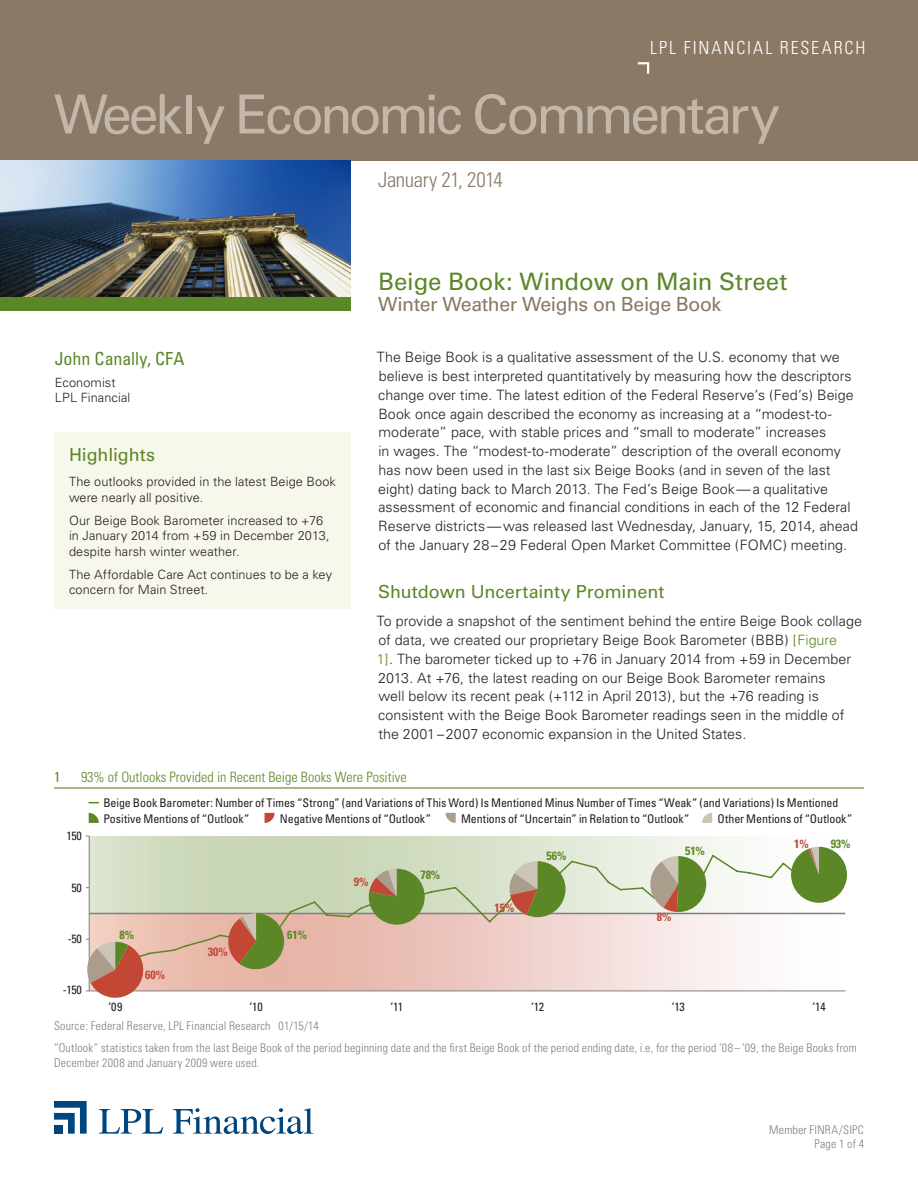
<style>
.page{position:relative;width:918px;height:1188px;background:#fff}
.page>*{position:absolute;margin:0;border:0;box-sizing:border-box;transform-origin:0 0}
.t1{font:54px "Univers";letter-spacing:-.06em;color:#c2b7a9}
.Headline{font:24px "Univers";letter-spacing:-.005em;color:#5c8727}
.Date{font:300 condensed 21px "Univers";letter-spacing:-.02em;color:#8a7966}
.Sub-Subhead{font:19.5px "Univers";letter-spacing:-.02em;color:#8a7966}
.Subhead{font:18px "Univers";letter-spacing:-.005em;color:#5c8727}
.t2{font:300 condensed 18px "Univers";letter-spacing:.11em;color:#fff}
.Author{font:condensed 18px "Univers";color:#5c8727}
.Body_Copy{font:300 14.25px/18.8px "Univers";color:#231f20}
.Chart_Title{font:300 condensed 14.25px "Univers";color:#5c8727}
.Chart_Title-2{font:condensed 14.25px "Univers";color:#5c8727}
.Sidebar_-_Body_Copy{font:300 12.75px/15.8px "Univers";letter-spacing:.005em;color:#231f20}
.Author-2{font:300 12.75px/15px "Univers";letter-spacing:.01em;color:#231f20}
.t3{font:condensed 12px/16.2px "Univers";letter-spacing:-.005em;color:#231f20}
.Disclosure{font:300 condensed 12px/15px "Univers";letter-spacing:.015em;color:#808083}
.Page_Footer{font:300 condensed 12px "Univers";letter-spacing:.015em;color:#808083}
.t4{font:700 condensed 12px "Univers";color:#5c8727}
.t5{font:700 condensed 12px "Univers";color:#c24735}
.s1{color:#5c8727}
</style>
<div class="page">
<svg style="left:99px;top:1109px;width:64px;height:25px"></svg>
<svg style="left:173px;top:1108px;width:140px;height:26px"></svg>
<svg style="left:54px;top:1101px;width:33px;height:33px"></svg>
<div style="left:54px;top:1125px;width:9px;height:9px;background:#00467e"></div>
<div style="left:0;top:0;width:918px;height:160px;background:#8a7966"></div>
<img style="left:0;top:160px;width:351px;height:137px">
<div style="left:0;top:297px;width:351px;height:13px;background:#5c8727"></div>
<svg style="left:637px;top:62px;width:13px;height:12px"></svg>
<div style="left:54px;top:432px;width:297px;height:177px;background:#f8f7eb"></div>
<hr style="left:54px;top:787px;width:810px;height:2px;background:#5c8727">
<svg style="left:88px;top:835px;width:758px;height:157px"></svg>
<svg style="left:265px;top:813px;width:10px;height:10px"></svg>
<svg style="left:446px;top:813px;width:10px;height:10px"></svg>
<svg style="left:702px;top:813px;width:10px;height:10px"></svg>
<svg style="left:89px;top:813px;width:10px;height:10px"></svg>
<svg style="left:86px;top:939px;width:61px;height:59px;background:#c78e7b"></svg>
<svg style="left:224px;top:913px;width:60px;height:56px;background:#9c8855"></svg>
<svg style="left:369px;top:869px;width:56px;height:56px;background:#879553"></svg>
<svg style="left:508px;top:861px;width:58px;height:56px;background:#9a9d6a"></svg>
<svg style="left:646px;top:856px;width:60px;height:56px;background:#a3a97d"></svg>
<svg style="left:791px;top:847px;width:56px;height:56px"></svg>
<p class="t2" style="left:650px;top:37px;width:217px">LPL FINANCIAL RESEARCH</p>
<h1 class="t1" style="left:54px;top:82px;width:728px">Weekly Economic Commentary</h1>
<p class="Date" style="left:378px;top:167px;width:126px">January 21, 2014</p>
<p class="Author" style="left:55px;top:348px;width:131px">John Canally, CFA</p>
<p class="Author-2" style="left:55px;top:375px;width:77px">Economist<br>LPL Financial</p>
<p class="Subhead" style="left:69px;top:444px;width:88px">Highlights</p>
<p class="Sidebar_-_Body_Copy" style="left:69px;top:474px;width:269px">The outlooks provided in the latest Beige Book were nearly all positive.</p>
<p class="Sidebar_-_Body_Copy" style="left:69px;top:512px;width:262px">Our Beige Book Barometer increased to +76 in January 2014 from +59 in December 2013, despite harsh winter weather.</p>
<p class="Sidebar_-_Body_Copy" style="left:69px;top:566px;width:265px">The Affordable Care Act continues to be a key concern for Main Street.</p>
<p class="Headline" style="left:378px;top:268px;width:411px">Beige Book: Window on Main Street</p>
<p class="Sub-Subhead" style="left:378px;top:292px;width:345px">Winter Weather Weighs on Beige Book</p>
<p class="Body_Copy" style="left:377px;top:348px;width:482px">The Beige Book is a qualitative assessment of the U.S. economy that we believe is best interpreted quantitatively by measuring how the descriptors change over time. The latest edition of the Federal Reserve’s (Fed’s) Beige Book once again described the economy as increasing at a “modest-to&shy;moderate” pace, with stable prices and “small to moderate” increases<br>in wages. The “modest-to-moderate” description of the overall economy has now been used in the last six Beige Books (and in seven of the last eight) dating back to March 2013. The Fed’s Beige Book—a qualitative assessment of economic and financial conditions in each of the 12 Federal Reserve districts—was released last Wednesday, January, 15, 2014, ahead of the January 28–29 Federal Open Market Committee (FOMC) meeting.</p>
<p class="Subhead" style="left:378px;top:581px;width:288px">Shutdown Uncertainty Prominent</p>
<p class="Body_Copy" style="left:377px;top:612px;width:487px">To provide a snapshot of the sentiment behind the entire Beige Book collage of data, we created our proprietary Beige Book Barometer (BBB) <span class="s1">[Figure<br>1]</span>. The barometer ticked up to +76 in January 2014 from +59 in December 2013. At +76, the latest reading on our Beige Book Barometer remains<br>well below its recent peak (+112 in April 2013), but the +76 reading is consistent with the Beige Book Barometer readings seen in the middle of the 2001–2007 economic expansion in the United States.</p>
<p class="Chart_Title-2" style="left:54px;top:768px;width:8px">1</p>
<p class="Chart_Title" style="left:81px;top:768px;width:327px">93% of Outlooks Provided in Recent Beige Books Were Positive</p>
<p class="t3" style="left:67px;top:828px;width:17px">150</p>
<p class="t3" style="left:72px;top:879px;width:12px">50</p>
<p class="t3" style="left:68px;top:930px;width:15px">-50</p>
<p class="t3" style="left:63px;top:982px;width:21px">-150</p>
<p class="t3" style="left:103px;top:794px;width:737px">Beige Book Barometer: Number of Times “Strong” (and Variations of This Word) Is Mentioned Minus Number of Times “Weak” (and Variations) Is Mentioned<br>Positive Mentions of “Outlook”</p>
<p class="t3" style="left:280px;top:810px;width:153px">Negative Mentions of “Outlook”</p>
<p class="t3" style="left:461px;top:810px;width:230px">Mentions of “Uncertain” in Relation to “Outlook”</p>
<p class="t3" style="left:718px;top:810px;width:136px">Other Mentions of “Outlook”</p>
<p class="t4" style="left:120px;top:927px;width:16px">8%</p>
<p class="t4" style="left:287px;top:928px;width:21px">61%</p>
<p class="t5" style="left:145px;top:967px;width:21px">60%</p>
<p class="t5" style="left:208px;top:944px;width:21px">30%</p>
<p class="t5" style="left:354px;top:875px;width:16px">9%</p>
<p class="t4" style="left:420px;top:867px;width:21px">78%</p>
<p class="t5" style="left:495px;top:901px;width:21px">15%</p>
<p class="t4" style="left:547px;top:849px;width:21px">56%</p>
<p class="t4" style="left:685px;top:843px;width:21px">51%</p>
<p class="t5" style="left:657px;top:909px;width:16px">8%</p>
<p class="t5" style="left:794px;top:836px;width:16px">1%</p>
<p class="t4" style="left:831px;top:836px;width:21px">93%</p>
<p class="t3" style="left:108px;top:999px;width:15px">‘09</p>
<p class="t3" style="left:250px;top:999px;width:15px">‘10</p>
<p class="t3" style="left:391px;top:999px;width:14px">‘11</p>
<p class="t3" style="left:531px;top:999px;width:14px">‘12</p>
<p class="t3" style="left:672px;top:998px;width:15px">‘13</p>
<p class="t3" style="left:813px;top:998px;width:15px">‘14</p>
<p class="Disclosure" style="left:54px;top:1018px;width:266px">Source: Federal Reserve, LPL Financial Research 01/15/14</p>
<p class="Disclosure" style="left:54px;top:1040px;width:804px">“Outlook” statistics taken from the last Beige Book of the period beginning date and the first Beige Book of the period ending date, i.e, for the period ‘08–‘09, the Beige Books from<br>December 2008 and January 2009 were used.</p>
<p class="Page_Footer" style="left:769px;top:1122px;width:96px">Member FINRA/SIPC</p>
<p class="Page_Footer" style="left:815px;top:1137px;width:51px">Page 1 of 4</p>
</div>
